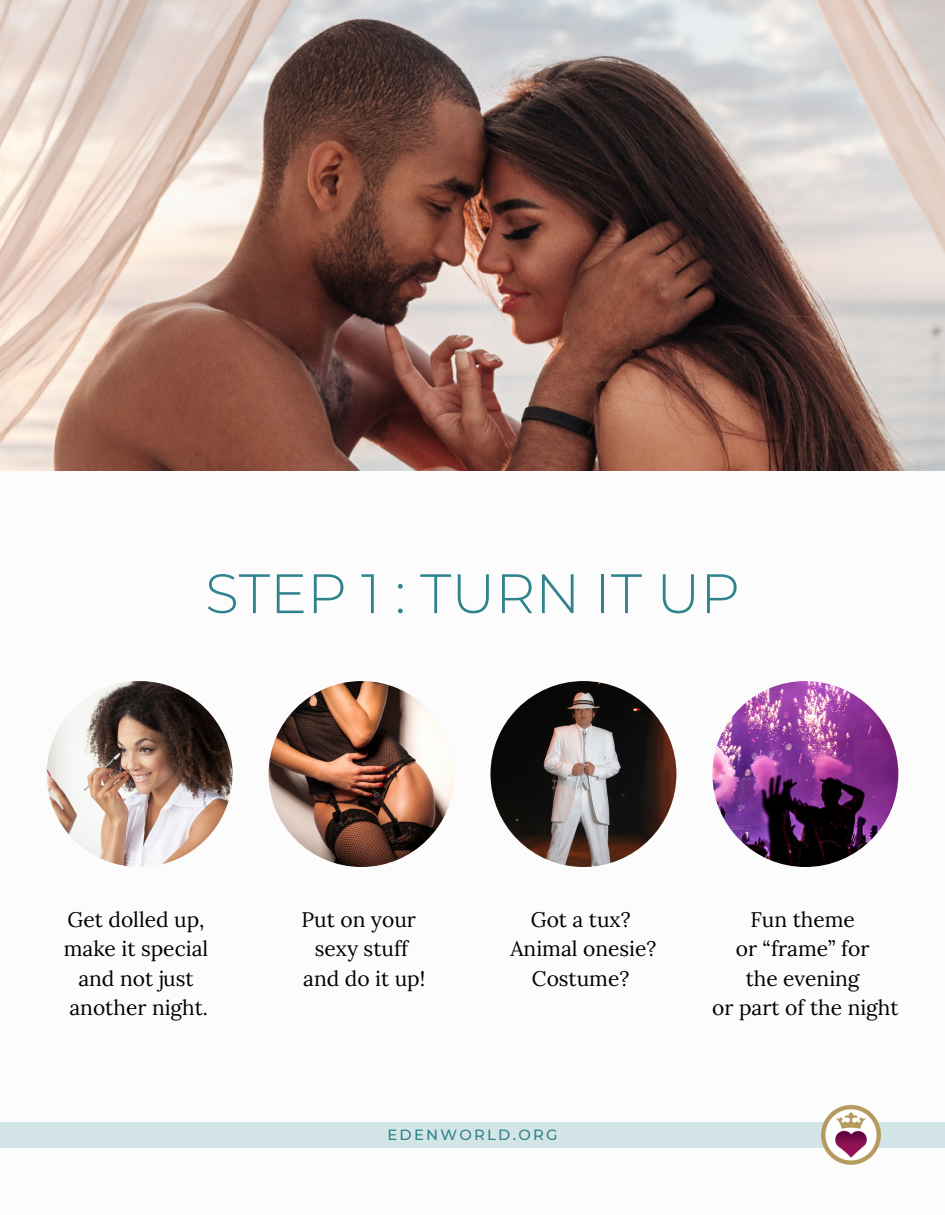
<style>
.page{position:relative;width:945px;height:1215px;background:#fff}
.page>*{position:absolute;margin:0;border:0;box-sizing:border-box;transform-origin:0 0}
.t1{font:300 55.5px "Montserrat";color:#2f838c}
.t2{font:21px "Lora";color:#000}
.t3{font:500 14.85px "Montserrat";letter-spacing:.155em;color:#2f838c}
</style>
<div class="page">
<img style="left:0;top:0;width:945px;height:470px">
<div style="left:0;top:1122px;width:945px;height:25px;background:#d4e5e7"></div>
<img style="left:819px;top:1104px;width:63px;height:61px">
<img style="left:47px;top:681px;width:186px;height:186px;border-radius:50%">
<img style="left:269px;top:681px;width:186px;height:186px;border-radius:50%">
<img style="left:490px;top:681px;width:186px;height:186px;border-radius:50%">
<img style="left:712px;top:681px;width:186px;height:186px;border-radius:50%">
<p class="t1" style="left:205px;top:559px;width:536px">STEP 1 : TURN IT UP</p>
<p class="t2" style="left:68px;top:906px;width:139px">Get dolled up,</p>
<p class="t2" style="left:64px;top:935px;width:146px">make it special</p>
<p class="t2" style="left:78px;top:964px;width:117px">and not just</p>
<p class="t2" style="left:69px;top:994px;width:140px">another night.</p>
<p class="t2" style="left:302px;top:906px;width:116px">Put on your</p>
<p class="t2" style="left:315px;top:935px;width:95px">sexy stuff</p>
<p class="t2" style="left:303px;top:964px;width:124px">and do it up!</p>
<p class="t2" style="left:531px;top:906px;width:101px">Got a tux?</p>
<p class="t2" style="left:510px;top:935px;width:147px">Animal onesie?</p>
<p class="t2" style="left:532px;top:964px;width:99px">Costume?</p>
<p class="t3" style="left:387px;top:1126px;width:172px">EDENWORLD.ORG</p>
<p class="t2" style="left:750px;top:906px;width:106px">Fun theme</p>
<p class="t2" style="left:736px;top:935px;width:135px">or “frame” for</p>
<p class="t2" style="left:746px;top:964px;width:115px">the evening</p>
<p class="t2" style="left:712px;top:994px;width:188px">or part of the night</p>
</div>
